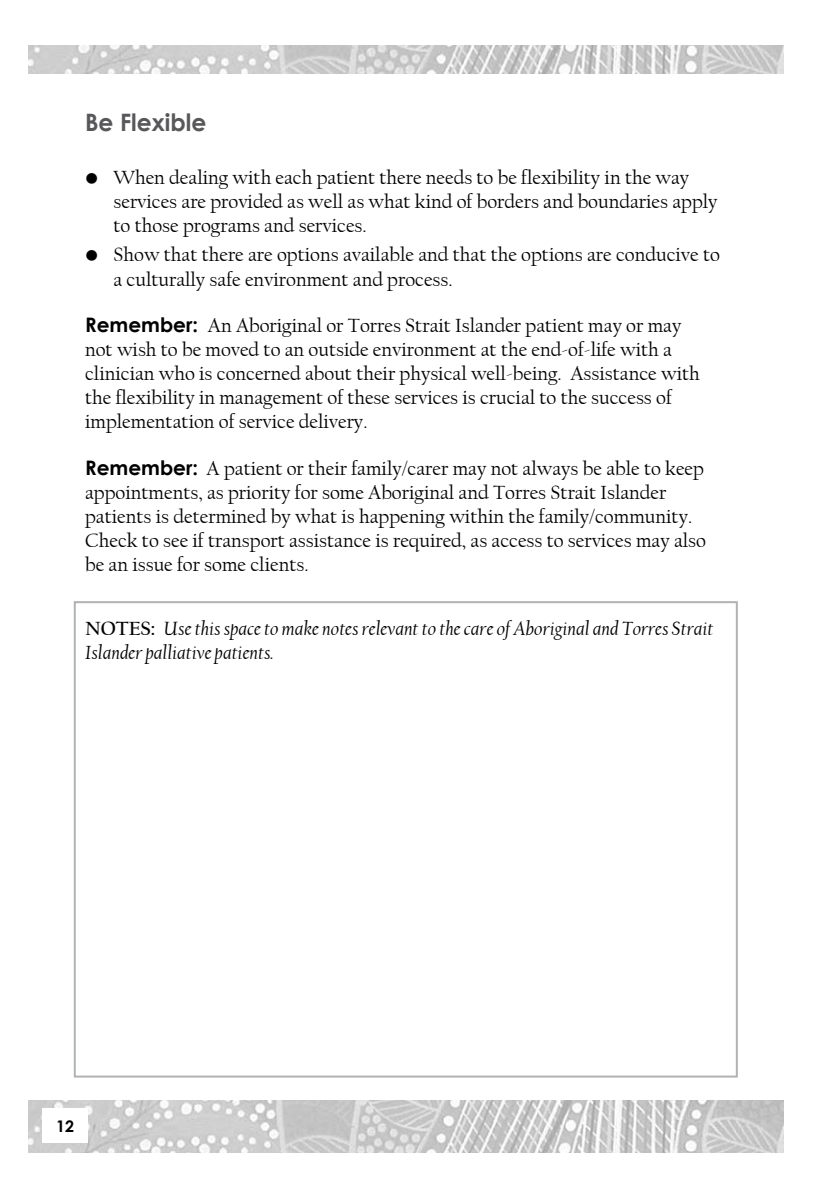
<style>
.page{position:relative;width:840px;height:1191px;background:#fff}
.page>*{position:absolute;margin:0;border:0;box-sizing:border-box;transform-origin:0 0}
.t1{font:700 24px "Century Gothic";color:#58585a}
.t2{font:20px/24px "Californian FB";color:#000}
.t3{font:italic 20px/24px "Californian FB";color:#000}
.t4{font:700 16px "Century Gothic";color:#000}
.s1{font-family:"Century Gothic";font-weight:700}
.s2{font-weight:700;font-style:normal}
</style>
<div class="page">
<img style="left:28px;top:1100px;width:754px;height:52px">
<div style="left:43px;top:1108px;width:45px;height:34px;background:#fff"></div>
<img style="left:28px;top:45px;width:754px;height:28px">
<div style="left:74px;top:601px;width:663px;height:476px;border:2px solid #b1b2b4"></div>
<p class="t1" style="left:85px;top:104px;width:123px">Be Flexible</p>
<p class="t2" style="left:113px;top:165px;width:605px;text-indent:-28px">• When dealing with each patient there needs to be flexibility in the way services are provided as well as what kind of borders and boundaries apply to those programs and services.</p>
<p class="t2" style="left:113px;top:243px;width:607px;text-indent:-28px">• Show that there are options available and that the options are conducive to a culturally safe environment and process.</p>
<p class="t2" style="left:85px;top:314px;width:615px"><span class="s1">Remember:</span> An Aboriginal or Torres Strait Islander patient may or may not wish to be moved to an outside environment at the end-of-life with a clinician who is concerned about their physical well-being. Assistance with the flexibility in management of these services is crucial to the success of implementation of service delivery.</p>
<p class="t2" style="left:85px;top:457px;width:622px"><span class="s1">Remember:</span> A patient or their family/carer may not always be able to keep appointments, as priority for some Aboriginal and Torres Strait Islander patients is determined by what is happening within the family/community.<br>Check to see if transport assistance is required, as access to services may also be an issue for some clients.</p>
<p class="t3" style="left:85px;top:616px;width:629px"><span class="s2">NOTES:</span> Use this space to make notes relevant to the care of Aboriginal and Torres Strait<br>Islander palliative patients.</p>
<p class="t4" style="left:56px;top:1113px;width:9px">12</p>
</div>
